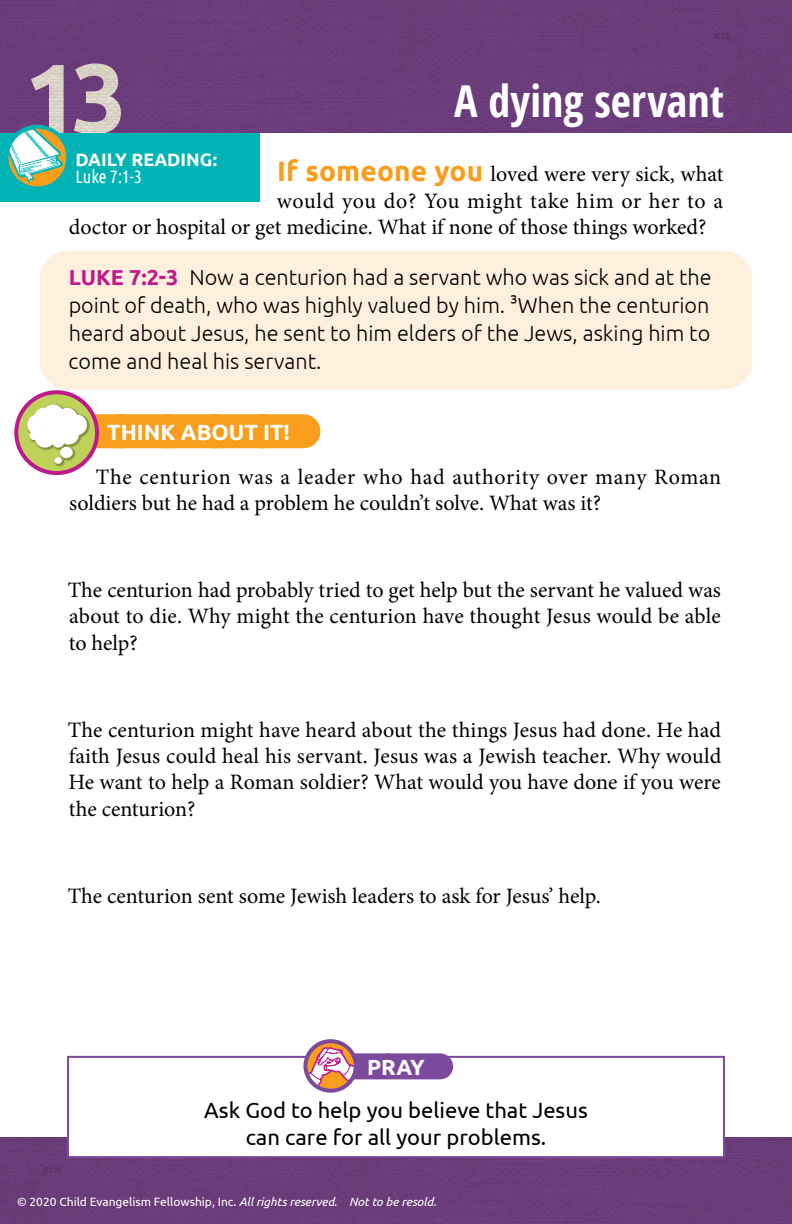
<style>
.page{position:relative;width:792px;height:1224px;background:#fff}
.page>*{position:absolute;margin:0;border:0;box-sizing:border-box;transform-origin:0 0}
.t1{font:700 98px "Ubuntu";color:#fff}
.t2{font:700 44px "Open Sans Condensed";color:#fff}
.t3{font:22px/26.4px "Minion Pro";color:#000;text-align:justify}
.t4{font:22px/26.4px "Ubuntu";color:#000;text-align:center}
.t5{font:22px "Minion Pro";letter-spacing:.03em;color:#000}
.t6{font:700 22px "Ubuntu";color:#fff}
.t7{font:300 21.6px/28px "Ubuntu";color:#000;text-align:justify}
.t8{font:700 18px "Ubuntu";color:#fff}
.t9{font:18px "Ubuntu Condensed";color:#fff}
.t10{font:12px "Ubuntu";color:#fff}
.s1{font-family:"Ubuntu";font-weight:700;font-size:28px;color:#f99d1c}
.s2{font-weight:700;color:#c0198d}
.s3{font-style:italic}
</style>
<div class="page">
<div style="left:0;top:133px;width:260px;height:69px;background:#00b3b5"></div>
<div style="left:40px;top:251px;width:712px;height:139px;background:#fff0de;border-radius:28px"></div>
<div style="left:93px;top:414px;width:210px;height:34px;background:#f99d1c"></div>
<svg style="left:16px;top:392px;width:81px;height:81px"></svg>
<div style="left:26px;top:404px;width:64px;height:63px;background:#000;opacity:.3"></div>
<div style="left:60px;top:447px;width:13px;height:11px;background:#fff;border-radius:50%"></div>
<div style="left:54px;top:457px;width:8px;height:7px;background:#fff;border-radius:50%"></div>
<div style="left:43px;top:405px;width:21px;height:20px;background:#fff;border-radius:50%"></div>
<div style="left:57px;top:408px;width:21px;height:20px;background:#fff;border-radius:50%"></div>
<div style="left:66px;top:415px;width:21px;height:20px;background:#fff;border-radius:50%"></div>
<div style="left:58px;top:424px;width:21px;height:21px;background:#fff;border-radius:50%"></div>
<div style="left:46px;top:417px;width:20px;height:21px;background:#fff;border-radius:50%"></div>
<div style="left:52px;top:435px;width:12px;height:13px;background:#fff;border-radius:50%"></div>
<div style="left:29px;top:431px;width:9px;height:9px;background:#fff;border-radius:50%"></div>
<div style="left:35px;top:427px;width:20px;height:21px;background:#fff;border-radius:50%"></div>
<div style="left:27px;top:414px;width:21px;height:21px;background:#fff;border-radius:50%"></div>
<div style="left:34px;top:408px;width:21px;height:20px;background:#fff;border-radius:50%"></div>
<div style="left:14px;top:390px;width:85px;height:85px;border:4px solid #c0198d;border-radius:50%"></div>
<div style="left:0;top:0;width:792px;height:133px;background:#6b3c7a"></div>
<div style="left:0;top:1138px;width:792px;height:86px;background:#6b3c7a"></div>
<svg style="left:7px;top:127px;width:61px;height:62px"></svg>
<svg style="left:9px;top:129px;width:54px;height:53px;background:#b0ccb0"></svg>
<div style="left:5px;top:125px;width:65px;height:66px;border:4px solid #00b3b5;border-radius:50%"></div>
<div style="left:68px;top:1057px;width:656px;height:100px;background:#fff"></div>
<div style="left:67px;top:1056px;width:658px;height:102px;border:2px solid #7d499d"></div>
<svg style="left:305px;top:1041px;width:51px;height:50px"></svg>
<svg style="left:308px;top:1047px;width:132px;height:41px"></svg>
<div style="left:303px;top:1039px;width:55px;height:54px;border:4px solid #7d499d;border-radius:50%"></div>
<h1 class="t1" style="left:24px;top:39px;width:104px">13</h1>
<p class="t8" style="left:75px;top:148px;width:143px">DAILY READING:</p>
<p class="t9" style="left:75px;top:166px;width:68px">Luke 7:1-3</p>
<p class="t3" style="left:277px;top:161px;width:448px"><span class="s1">If someone you</span> loved were very sick, what</p>
<p class="t5" style="left:277px;top:186px;width:448px">would you do? You might take him or her to a</p>
<p class="t3" style="left:69px;top:214px;width:639px">doctor or hospital or get medicine. What if none of those things worked?</p>
<p class="t7" style="left:69px;top:262px;width:645px"><span class="s2">LUKE 7:2-3</span> Now a centurion had a servant who was sick and at the point of death, who was highly valued by him. 3When the centurion heard about Jesus, he sent to him elders of the Jews, asking him to come and heal his servant.</p>
<h2 class="t2" style="left:454px;top:71px;width:271px">A dying servant</h2>
<p class="t6" style="left:107px;top:419px;width:184px">THINK ABOUT IT!</p>
<p class="t3" style="left:69px;top:464px;width:654px;text-indent:27px">The centurion was a leader who had authority over many Roman soldiers but he had a problem he couldn’t solve. What was it?</p>
<p class="t3" style="left:68px;top:577px;width:655px">The centurion had probably tried to get help but the servant he valued was about to die. Why might the centurion have thought Jesus would be able to help?</p>
<p class="t3" style="left:68px;top:716px;width:655px">The centurion might have heard about the things Jesus had done. He had faith Jesus could heal his servant. Jesus was a Jewish teacher. Why would He want to help a Roman soldier? What would you have done if you were the centurion?</p>
<p class="t3" style="left:68px;top:882px;width:534px">The centurion sent some Jewish leaders to ask for Jesus’ help.</p>
<p class="t6" style="left:367px;top:1054px;width:59px">PRAY</p>
<p class="t4" style="left:204px;top:1097px;width:385px">Ask God to help you believe that Jesus can care for all your problems.</p>
<p class="t10" style="left:17px;top:1195px;width:421px">© 2020 Child Evangelism Fellowship, Inc. <span class="s3">All rights reserved. Not to be resold.</span></p>
</div>
